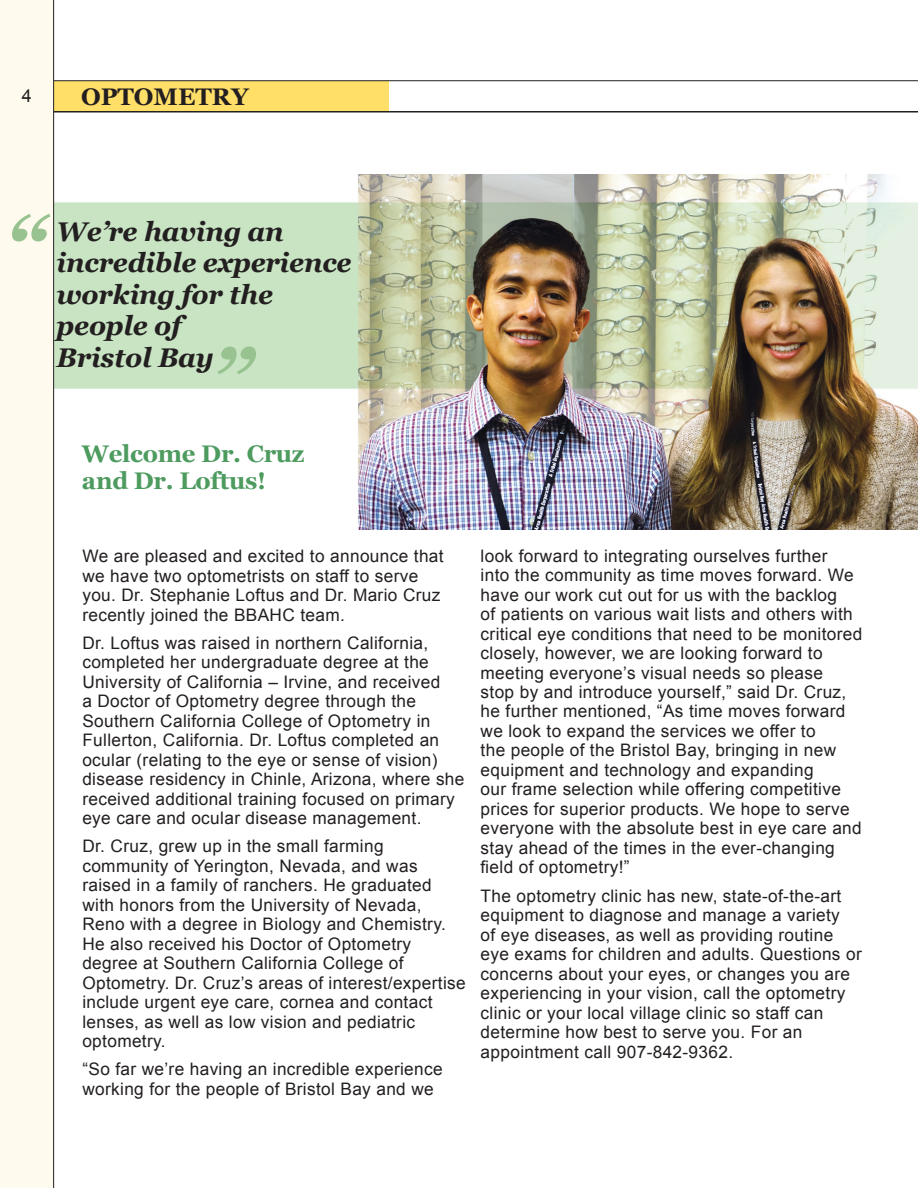
<style>
.page{position:relative;width:918px;height:1188px;background:#fff}
.page>*{position:absolute;margin:0;border:0;box-sizing:border-box;transform-origin:0 0}
.t1{font:italic 700 27px/31.5px "Georgia";letter-spacing:-.01em;color:#231f20}
.t2{font:700 24px/27px "Georgia";letter-spacing:-.01em;color:#4d9b5e}
.t3{font:700 24px "Georgia";color:#231f20}
.t4{font:18px "Arial";color:#231f20}
.t5{font:17.25px/19.5px "Arial";letter-spacing:.02em;color:#231f20}
</style>
<div class="page">
<img style="left:54px;top:174px;width:864px;height:356px">
<div style="left:54px;top:81px;width:335px;height:31px;background:#ffdf68"></div>
<hr style="left:54px;top:111px;width:864px;height:2px;background:#231f20">
<hr style="left:54px;top:80px;width:864px;height:1px;background:#231f20">
<div style="left:0;top:0;width:54px;height:1188px;background:#fefbee"></div>
<svg style="left:12px;top:214px;width:38px;height:28px"></svg>
<svg style="left:218px;top:347px;width:38px;height:27px"></svg>
<p class="t4" style="left:22px;top:84px;width:12px">4</p>
<h2 class="t3" style="left:81px;top:81px;width:169px">OPTOMETRY</h2>
<h1 class="t1" style="left:57px;top:216px;width:296px">We’re having an incredible experience working for the people of<br>Bristol Bay</h1>
<h2 class="t2" style="left:82px;top:440px;width:224px">Welcome Dr. Cruz and Dr. Loftus!</h2>
<p class="t5" style="left:82px;top:547px;width:363px">We are pleased and excited to announce that we have two optometrists on staff to serve you. Dr. Stephanie Loftus and Dr. Mario Cruz recently joined the BBAHC team.</p>
<p class="t5" style="left:82px;top:633px;width:384px">Dr. Loftus was raised in northern California, completed her undergraduate degree at the University of California – Irvine, and received<br>a Doctor of Optometry degree through the Southern California College of Optometry in Fullerton, California. Dr. Loftus completed an ocular (relating to the eye or sense of vision) disease residency in Chinle, Arizona, where she received additional training focused on primary eye care and ocular disease management.</p>
<p class="t5" style="left:82px;top:837px;width:385px">Dr. Cruz, grew up in the small farming community of Yerington, Nevada, and was raised in a family of ranchers. He graduated with honors from the University of Nevada, Reno with a degree in Biology and Chemistry.<br>He also received his Doctor of Optometry degree at Southern California College of Optometry. Dr. Cruz’s areas of interest/expertise include urgent eye care, cornea and contact lenses, as well as low vision and pediatric optometry.</p>
<p class="t5" style="left:82px;top:1060px;width:362px">“So far we’re having an incredible experience working for the people of Bristol Bay and we</p>
<p class="t5" style="left:481px;top:546px;width:383px">look forward to integrating ourselves further<br>into the community as time moves forward. We have our work cut out for us with the backlog<br>of patients on various wait lists and others with critical eye conditions that need to be monitored closely, however, we are looking forward to meeting everyone’s visual needs so please<br>stop by and introduce yourself,” said Dr. Cruz, he further mentioned, “As time moves forward we look to expand the services we offer to<br>the people of the Bristol Bay, bringing in new equipment and technology and expanding<br>our frame selection while offering competitive prices for superior products. We hope to serve everyone with the absolute best in eye care and stay ahead of the times in the ever-changing field of optometry!”</p>
<p class="t5" style="left:481px;top:886px;width:383px">The optometry clinic has new, state-of-the-art equipment to diagnose and manage a variety<br>of eye diseases, as well as providing routine eye exams for children and adults. Questions or concerns about your eyes, or changes you are experiencing in your vision, call the optometry clinic or your local village clinic so staff can determine how best to serve you. For an appointment call 907-842-9362.</p>
</div>
